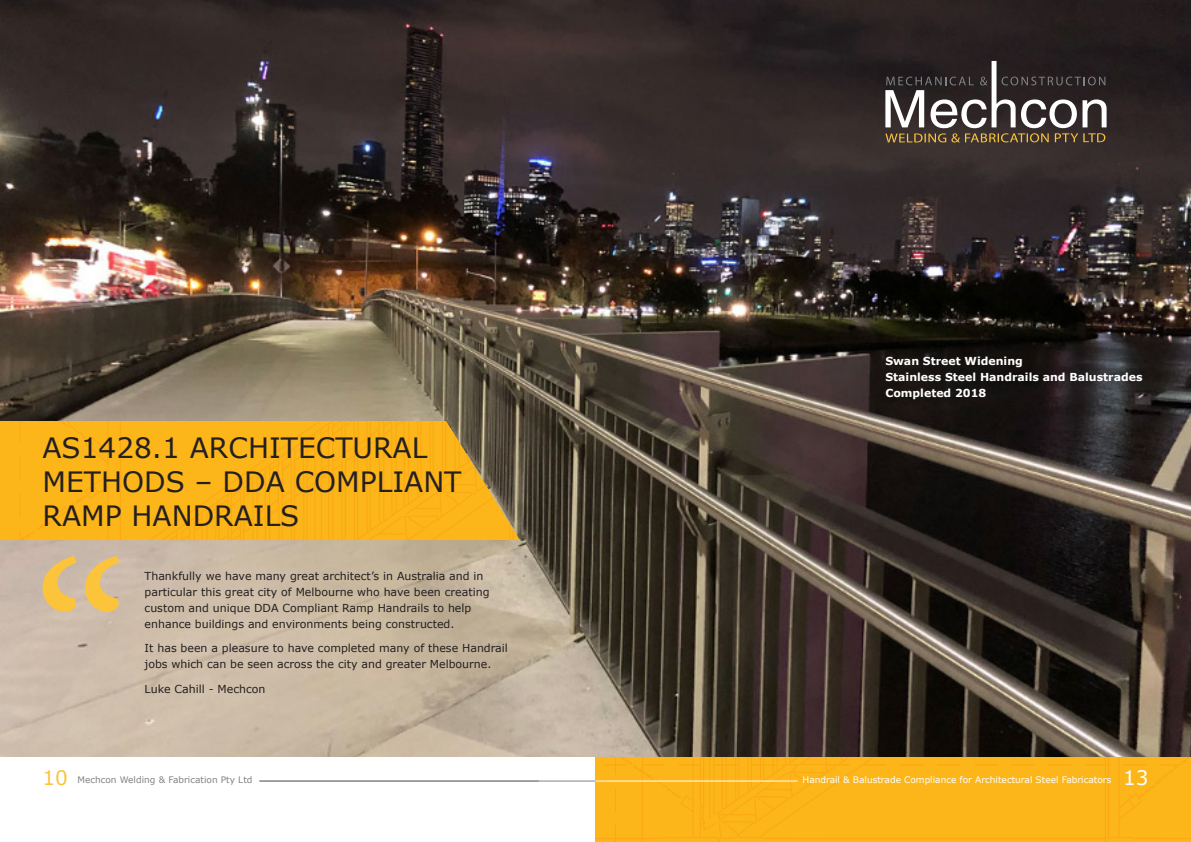
<style>
.page{position:relative;width:1191px;height:842px;background:#fff}
.page>*{position:absolute;margin:0;border:0;box-sizing:border-box;transform-origin:0 0}
.t1{font:28px/33.6px "Verdana";color:#241f21}
.t2{font:20px "Verdana";color:#fcc43b}
.t3{font:11px/16px "Verdana";color:#231f20}
.t4{font:700 11px/16px "Verdana";color:#fff}
.t5{font:9px "Verdana";color:#fff}
.t6{font:9px "Verdana";color:#818285}
.s1{font-size:20px}
</style>
<div class="page">
<div style="left:595px;top:795px;width:596px;height:47px;background:#fcb619"></div>
<svg style="left:595px;top:756px;width:596px;height:39px;background:#f7b21a"></svg>
<img style="left:0;top:0;width:1191px;height:756px">
<hr style="left:259px;top:781px;width:336px;height:1px;background:#818285">
<hr style="left:595px;top:781px;width:202px;height:1px;background:#fff">
<svg style="left:43px;top:556px;width:76px;height:56px;background:#e1be78"></svg>
<svg style="left:0;top:421px;width:520px;height:119px;background:#f1ae1b"></svg>
<svg style="left:885px;top:61px;width:221px;height:81px;background:#564e4a"></svg>
<p class="t1" style="left:43px;top:432px;width:420px">AS1428.1 ARCHITECTURAL<br>METHODS – DDA COMPLIANT<br>RAMP HANDRAILS</p>
<p class="t3" style="left:145px;top:568px;width:346px">Thankfully we have many great architect’s in Australia and in particular this great city of Melbourne who have been creating custom and unique DDA Compliant Ramp Handrails to help enhance buildings and environments being constructed.</p>
<p class="t3" style="left:145px;top:641px;width:365px">It has been a pleasure to have completed many of these Handrail jobs which can be seen across the city and greater Melbourne.</p>
<p class="t3" style="left:145px;top:681px;width:122px">Luke Cahill - Mechcon</p>
<p class="t4" style="left:885px;top:353px;width:259px">Swan Street Widening<br>Stainless Steel Handrails and Balustrades<br>Completed 2018</p>
<p class="t2" style="left:43px;top:765px;width:27px">10</p>
<p class="t6" style="left:77px;top:774px;width:176px">Mechcon Welding &amp; Fabrication Pty Ltd</p>
<p class="t5" style="left:802px;top:774px;width:347px">Handrail &amp; Balustrade Compliance for Architectural Steel Fabricators <span class="s1">13</span></p>
</div>
